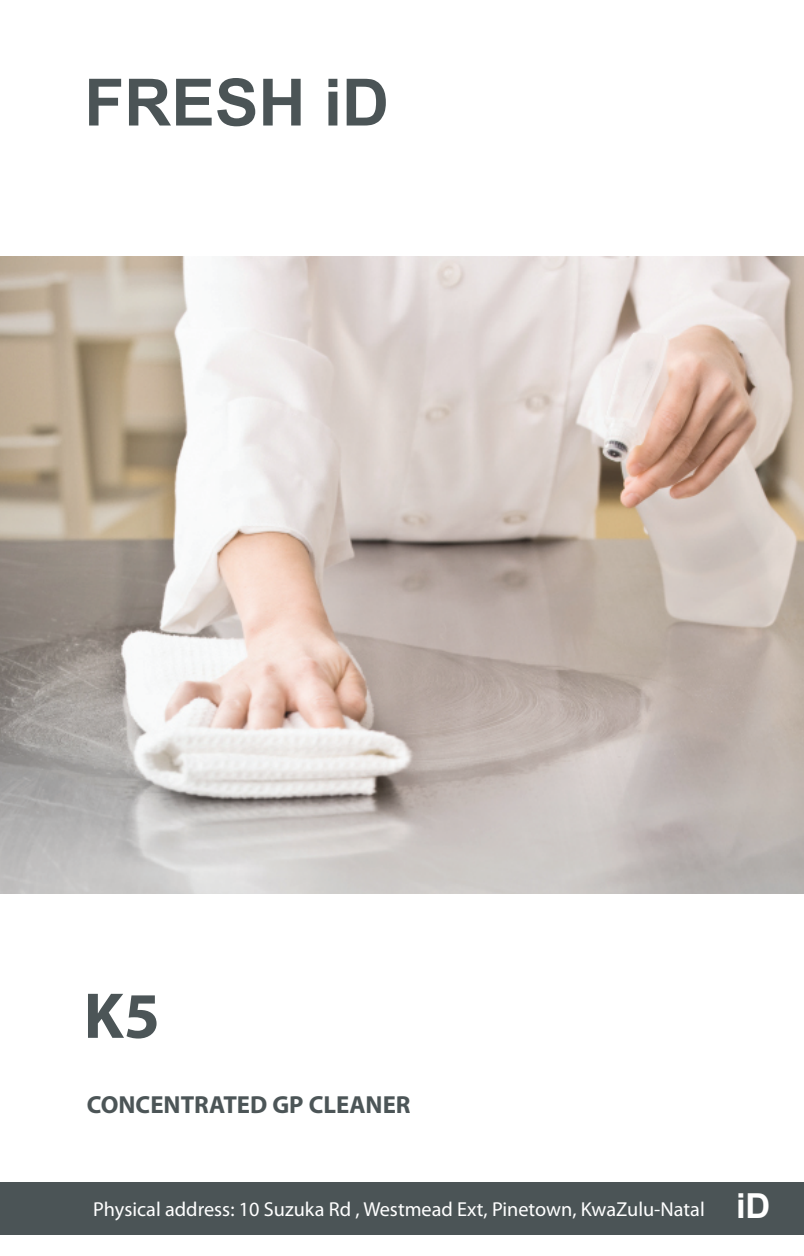
<style>
.page{position:relative;width:804px;height:1256px;background:#fff}
.page>*{position:absolute;margin:0;border:0;box-sizing:border-box;transform-origin:0 0}
.t1{font:700 65.25px "Arial";color:#4b5456}
.t2{font:700 65.25px "Myriad Pro";color:#4c5557}
.t3{font:700 24.75px "Myriad Pro";color:#4c5557}
.t4{font:20.25px "Myriad Pro";color:#fff}
.s1{font-family:"Arial";font-weight:700;font-size:34.43px}
</style>
<div class="page">
<img style="left:0;top:256px;width:803px;height:638px">
<div style="left:0;top:1182px;width:803px;height:52px;background:#4b5456"></div>
<h1 class="t1" style="left:84px;top:59px;width:306px">FRESH iD</h1>
<h1 class="t2" style="left:84px;top:973px;width:78px">K5</h1>
<p class="t3" style="left:87px;top:1088px;width:325px">CONCENTRATED GP CLEANER</p>
<p class="t4" style="left:93px;top:1197px;width:678px">Physical address: 10 Suzuka Rd , Westmead Ext, Pinetown, KwaZulu-Natal <span class="s1">iD</span></p>
</div>
